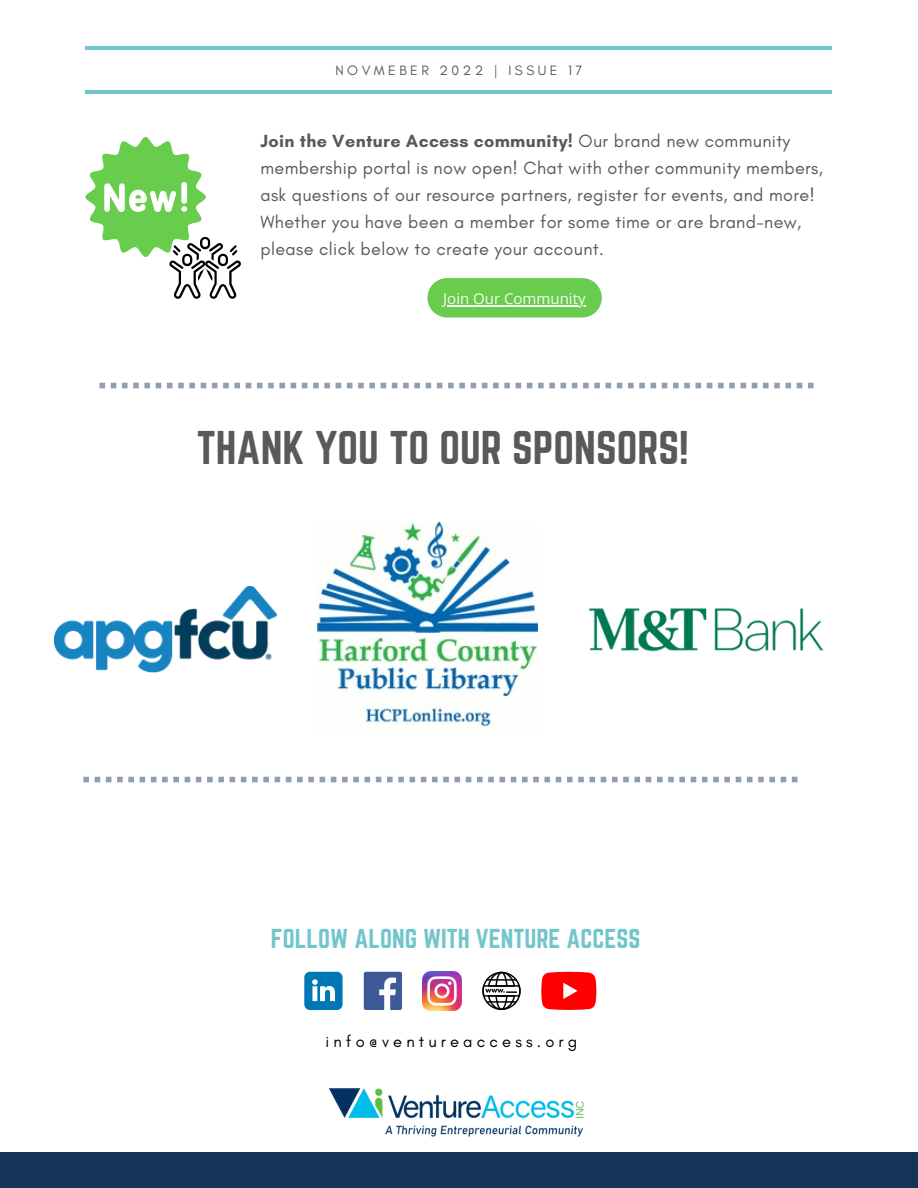
<style>
.page{position:relative;width:918px;height:1188px;background:#fff}
.page>*{position:absolute;margin:0;border:0;box-sizing:border-box;transform-origin:0 0}
.t1{font:41.4px "Norwester";color:#595959}
.t2{font:23.85px "Norwester";color:#72c5cb}
.t3{font:18px/27px "Glacial Indifference";letter-spacing:.02em;color:#595959}
.t4{font:16.5px "Glacial Indifference";letter-spacing:.25em;color:#000}
.t5{font:15px "Open Sans";color:#f8f8f8}
.t6{font:13.8px "Glacial Indifference";letter-spacing:.25em;color:#595959}
.s1{font-weight:700}
</style>
<div class="page">
<hr style="left:85px;top:46px;width:747px;height:4px;background:#72c5cb">
<hr style="left:86px;top:90px;width:746px;height:4px;background:#72c5cb">
<div style="left:0;top:1152px;width:918px;height:36px;background:#153459"></div>
<img style="left:328px;top:1088px;width:256px;height:49px">
<div style="left:364px;top:972px;width:38px;height:38px;background:#3d5a98;border-radius:2px"></div>
<svg style="left:379px;top:978px;width:17px;height:32px"></svg>
<img style="left:423px;top:972px;width:38px;height:38px">
<svg style="left:482px;top:972px;width:39px;height:38px"></svg>
<svg style="left:304px;top:972px;width:39px;height:38px"></svg>
<svg style="left:541px;top:972px;width:55px;height:38px;background:#ff1d1d"></svg>
<svg style="left:83px;top:777px;width:715px;height:5px"></svg>
<svg style="left:99px;top:383px;width:715px;height:5px"></svg>
<svg style="left:85px;top:137px;width:156px;height:162px"></svg>
<div style="left:427px;top:278px;width:175px;height:39px;background:#68cc4c;border-radius:20px"></div>
<hr style="left:443px;top:305px;width:143px;height:1px;background:#f8f8f8">
<img style="left:54px;top:586px;width:222px;height:87px">
<img style="left:589px;top:608px;width:235px;height:44px">
<img style="left:317px;top:523px;width:221px;height:204px">
<p class="t6" style="left:336px;top:62px;width:248px">NOVMEBER 2022 | ISSUE 17</p>
<p class="t3" style="left:260px;top:127px;width:564px"><span class="s1">Join the Venture Access community!</span> Our brand new community membership portal is now open! Chat with other community members, ask questions of our resource partners, register for events, and more!<br>Whether you have been a member for some time or are brand-new, please click below to create your account.</p>
<p class="t5" style="left:443px;top:288px;width:144px">Join Our Community</p>
<h1 class="t1" style="left:197px;top:423px;width:494px">THANK YOU TO OUR SPONSORS!</h1>
<h2 class="t2" style="left:271px;top:924px;width:371px">FOLLOW ALONG WITH VENTURE ACCESS</h2>
<p class="t4" style="left:326px;top:1031px;width:253px">info@ventureaccess.org</p>
</div>
